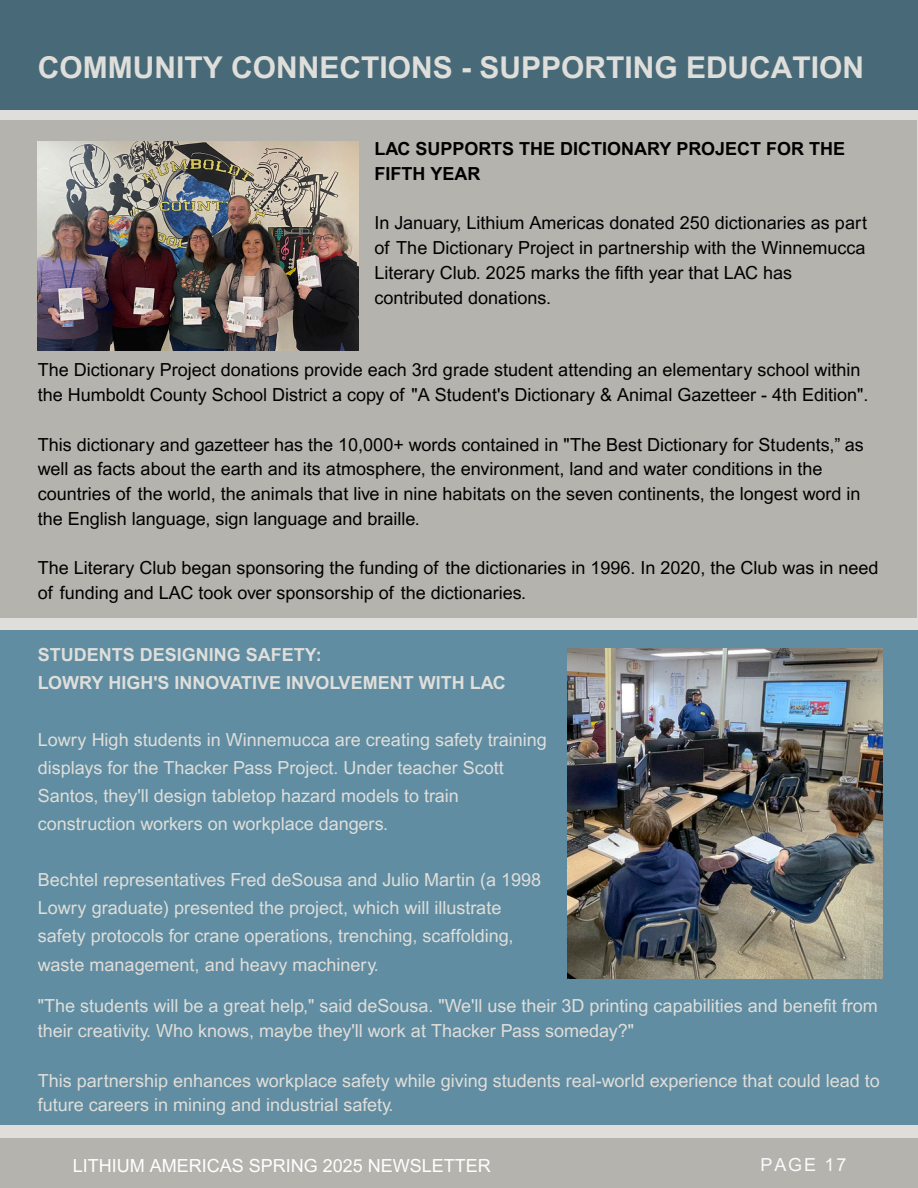
<style>
.page{position:relative;width:918px;height:1188px;background:#dfdeda}
.page>*{position:absolute;margin:0;border:0;box-sizing:border-box;transform-origin:0 0}
.t1{font:700 30px "Arial MT Pro";color:#dfdeda}
.t2{font:18px/24.8px "Arial MT Pro";color:#000}
.t3{font:18px/28.2px "Arial MT Pro";color:#dfdeda}
.t4{font:700 18px/28.2px "Arial MT Pro";color:#dfdeda}
.t5{font:700 18px/24.8px "Arial MT Pro";color:#000}
.t6{font:18px "Arial MT Pro";color:#fff}
.t7{font:18px "Arial MT Pro";letter-spacing:.1em;color:#fafafa}
</style>
<div class="page">
<div style="left:1px;top:1139px;width:917px;height:49px;background:#b5b3ad"></div>
<div style="left:1px;top:0;width:917px;height:109px;background:#486a78"></div>
<div style="left:0;top:120px;width:916px;height:497px;background:#b5b3ad"></div>
<div style="left:0;top:630px;width:918px;height:494px;background:#608da1"></div>
<img style="left:38px;top:141px;width:321px;height:209px">
<img style="left:567px;top:649px;width:316px;height:330px">
<p class="t1" style="left:38px;top:56px;width:828px">COMMUNITY CONNECTIONS - SUPPORTING EDUCATION</p>
<p class="t5" style="left:374px;top:139px;width:472px">LAC SUPPORTS THE DICTIONARY PROJECT FOR THE<br>FIFTH YEAR</p>
<p class="t2" style="left:374px;top:213px;width:494px">In January, Lithium Americas donated 250 dictionaries as part of The Dictionary Project in partnership with the Winnemucca Literary Club. 2025 marks the fifth year that LAC has contributed donations.</p>
<p class="t2" style="left:38px;top:360px;width:832px">The Dictionary Project donations provide each 3rd grade student attending an elementary school within the Humboldt County School District a copy of "A Student's Dictionary &amp; Animal Gazetteer - 4th Edition".</p>
<p class="t2" style="left:38px;top:434px;width:827px">This dictionary and gazetteer has the 10,000+ words contained in "The Best Dictionary for Students,” as well as facts about the earth and its atmosphere, the environment, land and water conditions in the countries of the world, the animals that live in nine habitats on the seven continents, the longest word in the English language, sign language and braille.</p>
<p class="t2" style="left:38px;top:558px;width:842px">The Literary Club began sponsoring the funding of the dictionaries in 1996. In 2020, the Club was in need of funding and LAC took over sponsorship of the dictionaries.</p>
<p class="t4" style="left:38px;top:643px;width:470px">STUDENTS DESIGNING SAFETY:<br>LOWRY HIGH'S INNOVATIVE INVOLVEMENT WITH LAC</p>
<p class="t3" style="left:38px;top:727px;width:510px">Lowry High students in Winnemucca are creating safety training displays for the Thacker Pass Project. Under teacher Scott Santos, they'll design tabletop hazard models to train construction workers on workplace dangers.</p>
<p class="t3" style="left:38px;top:868px;width:505px">Bechtel representatives Fred deSousa and Julio Martin (a 1998<br>Lowry graduate) presented the project, which will illustrate safety protocols for crane operations, trenching, scaffolding, waste management, and heavy machinery.</p>
<p class="t3" style="left:38px;top:996px;width:841px;line-height:24.8px">"The students will be a great help," said deSousa. "We'll use their 3D printing capabilities and benefit from their creativity. Who knows, maybe they'll work at Thacker Pass someday?"</p>
<h3 class="t3" style="left:38px;top:1070px;width:843px;line-height:24.8px">This partnership enhances workplace safety while giving students real-world experience that could lead to future careers in mining and industrial safety.</h3>
<p class="t6" style="left:73px;top:1159px;width:420px">LITHIUM AMERICAS SPRING 2025 NEWSLETTER</p>
<h2 class="t7" style="left:761px;top:1158px;width:87px">PAGE 17</h2>
</div>
